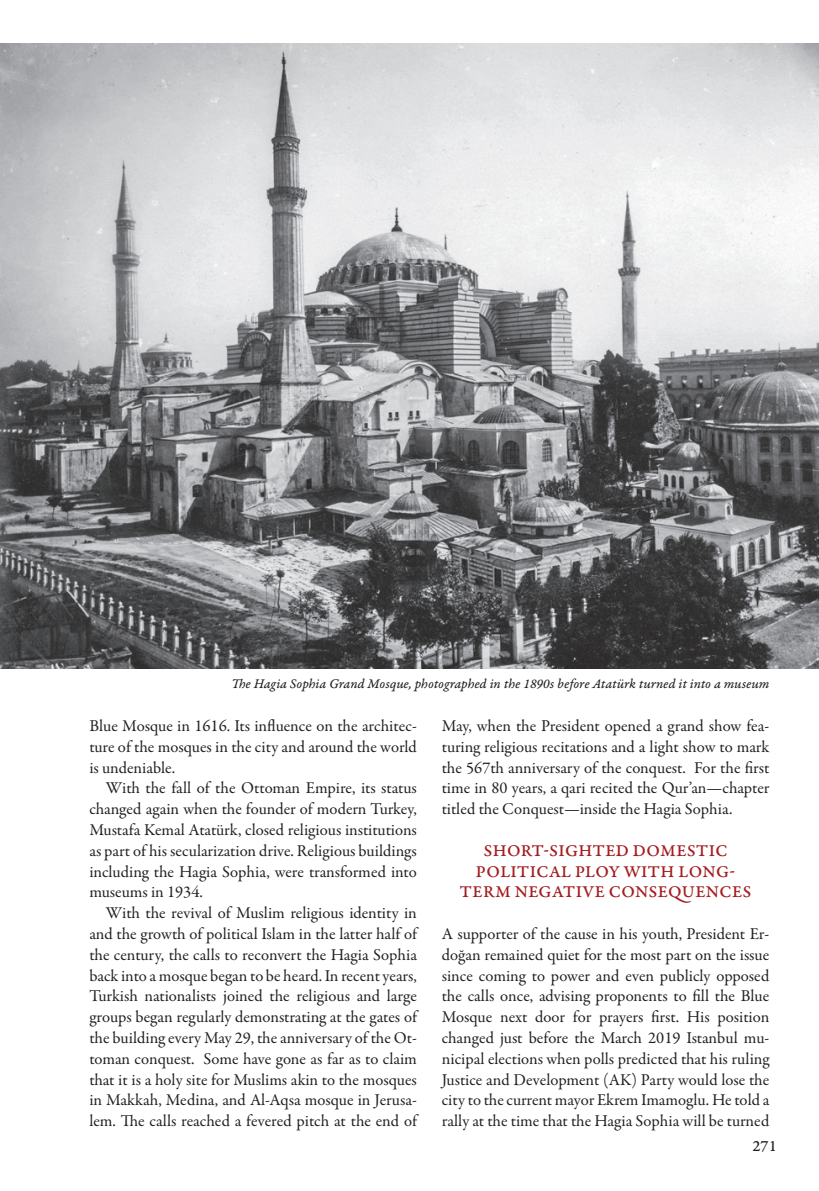
<style>
.page{position:relative;width:819px;height:1191px;background:#fff}
.page>*{position:absolute;margin:0;border:0;box-sizing:border-box;transform-origin:0 0}
.Text_Country{font:17.5px/20.8px "Garamond Premr Pro Med Capt";letter-spacing:.02em;color:#a41d21;text-align:center}
.Main_Text_with_Inden{font:16.62px/20.8px "Garamond Premr Pro";color:#231f20;text-align:justify}
.Main_Text{font:16.62px/20.8px "Garamond Premr Pro";color:#231f20;text-align:justify}
.t1{font:16.62px "Garamond Premr Pro Capt";color:#231f20}
.Caption_Text_Italic{font:14px "Garamond Premr Pro It Capt";color:#231f20}
</style>
<div class="page">
<img style="left:0;top:43px;width:819px;height:625px">
<p class="Caption_Text_Italic" style="left:231px;top:675px;width:539px">The Hagia Sophia Grand Mosque, photographed in the 1890s before Atatürk turned it into a museum</p>
<p class="Main_Text_with_Inden" style="left:89px;top:715px;width:329px">Blue Mosque in 1616. Its influence on the architec&shy;ture of the mosques in the city and around the world is undeniable.</p>
<p class="Main_Text_with_Inden" style="left:89px;top:778px;width:329px;text-indent:16px">With the fall of the Ottoman Empire, its status changed again when the founder of modern Turkey, Mustafa Kemal Atatürk, closed religious institutions as part of his secularization drive. Religious buildings including the Hagia Sophia, were transformed into museums in 1934.</p>
<p class="Main_Text_with_Inden" style="left:89px;top:903px;width:329px;text-indent:16px">With the revival of Muslim religious identity in and the growth of political Islam in the latter half of the century, the calls to reconvert the Hagia Sophia back into a mosque began to be heard. In recent years, Turkish nationalists joined the religious and large groups began regularly demonstrating at the gates of the building every May 29, the anniversary of the Ot&shy;toman conquest. Some have gone as far as to claim that it is a holy site for Muslims akin to the mosques in Makkah, Medina, and Al-Aqsa mosque in Jerusa&shy;lem. The calls reached a fevered pitch at the end of</p>
<p class="Main_Text_with_Inden" style="left:441px;top:715px;width:329px">May, when the President opened a grand show fea&shy;turing religious recitations and a light show to mark the 567th anniversary of the conquest. For the first time in 80 years, a qari recited the Qur’an—chapter titled the Conquest—inside the Hagia Sophia.</p>
<p class="Text_Country" style="left:460px;top:840px;width:293px">SHORT-SIGHTED DOMESTIC<br>POLITICAL PLOY WITH LONG-<br>TERM NEGATIVE CONSEQUENCES</p>
<p class="Main_Text" style="left:441px;top:923px;width:329px">A supporter of the cause in his youth, President Er&shy;doğan remained quiet for the most part on the issue since coming to power and even publicly opposed the calls once, advising proponents to fill the Blue Mosque next door for prayers first. His position changed just before the March 2019 Istanbul mu&shy;nicipal elections when polls predicted that his ruling Justice and Development (AK) Party would lose the city to the current mayor Ekrem Imamoglu. He told a rally at the time that the Hagia Sophia will be turned</p>
<p class="t1" style="left:752px;top:1135px;width:26px">271</p>
</div>
